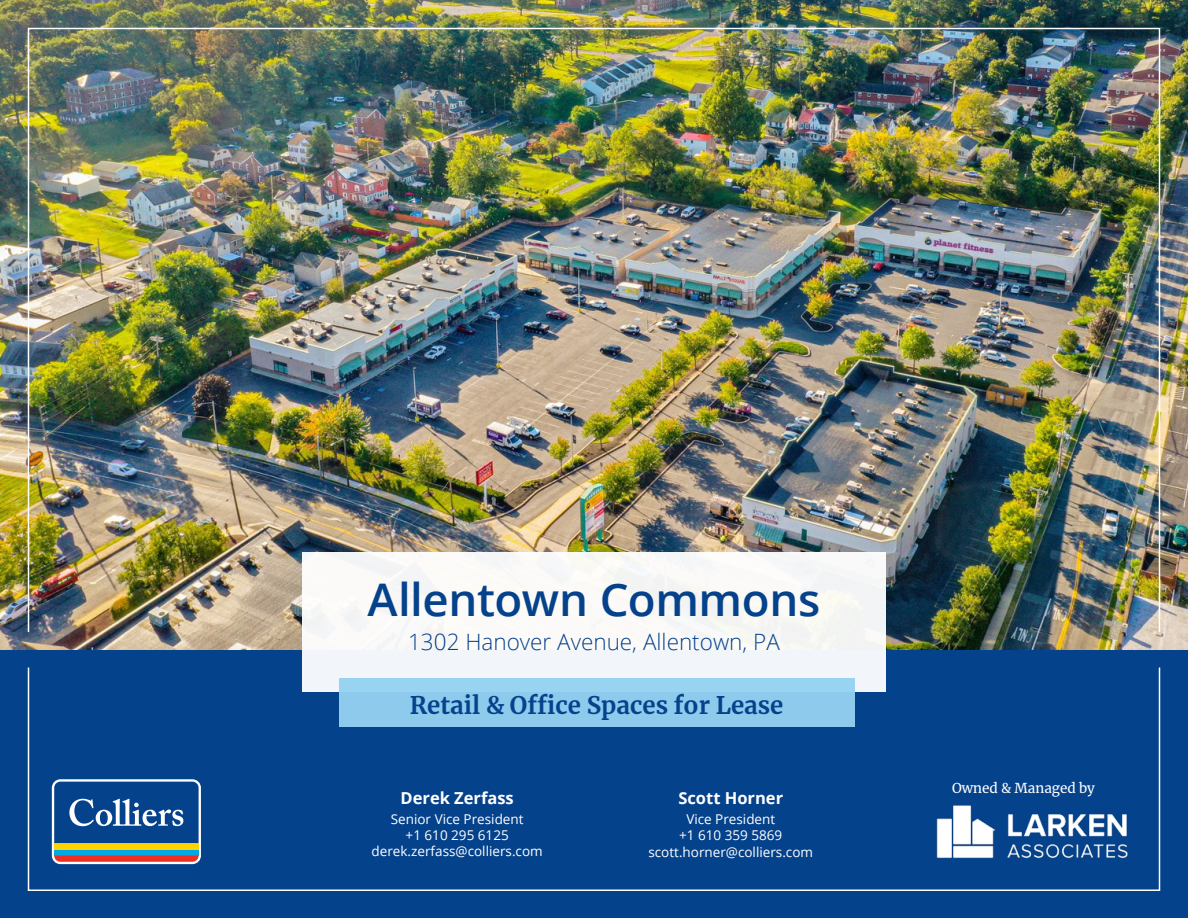
<style>
.page{position:relative;width:1188px;height:918px;background:#fff}
.page>*{position:absolute;margin:0;border:0;box-sizing:border-box;transform-origin:0 0}
.t1{font:600 45px "Open Sans";letter-spacing:-.01em;color:#05428c}
.t2{font:700 24px "Merriweather";color:#05428c}
.t3{font:300 22.5px "Open Sans";color:#05428c}
.t4{font:700 16.5px "Open Sans";color:#fff}
.t5{font:13.5px "Open Sans";color:#fff}
.body_indent{font:13.5px "Merriweather";color:#fff}
</style>
<div class="page">
<div style="left:0;top:650px;width:1188px;height:268px;background:#05428c"></div>
<img style="left:0;top:0;width:1188px;height:650px">
<svg style="left:52px;top:779px;width:149px;height:85px"></svg>
<div style="left:54px;top:849px;width:145px;height:7px;background:#00a8e4"></div>
<div style="left:54px;top:843px;width:145px;height:6px;background:#fed503"></div>
<svg style="left:54px;top:856px;width:145px;height:6px"></svg>
<svg style="left:54px;top:782px;width:145px;height:61px"></svg>
<img style="left:936px;top:805px;width:192px;height:54px">
<div style="left:302px;top:553px;width:584px;height:139px;background:#f8f8f8"></div>
<div style="left:28px;top:667px;width:1132px;height:224px;border:2px solid #fff"></div>
<div style="left:339px;top:678px;width:515px;height:49px;background:#8dcaec"></div>
<h1 class="t1" style="left:368px;top:569px;width:454px">Allentown Commons</h1>
<h3 class="t3" style="left:408px;top:626px;width:373px">1302 Hanover Avenue, Allentown, PA</h3>
<p class="t2" style="left:410px;top:689px;width:375px">Retail &amp; Office Spaces for Lease</p>
<p class="t4" style="left:401px;top:787px;width:115px">Derek Zerfass</p>
<p class="t5" style="left:391px;top:810px;width:134px">Senior Vice President</p>
<p class="t5" style="left:406px;top:826px;width:105px">+1 610 295 6125</p>
<p class="t5" style="left:372px;top:842px;width:173px">derek.zerfass@colliers.com</p>
<p class="t4" style="left:678px;top:786px;width:106px">Scott Horner</p>
<p class="t5" style="left:686px;top:809px;width:90px">Vice President</p>
<p class="t5" style="left:679px;top:826px;width:105px">+1 610 359 5869</p>
<p class="t5" style="left:648px;top:842px;width:166px">scott.horner@colliers.com</p>
<p class="body_indent" style="left:952px;top:778px;width:144px">Owned &amp; Managed by</p>
</div>
